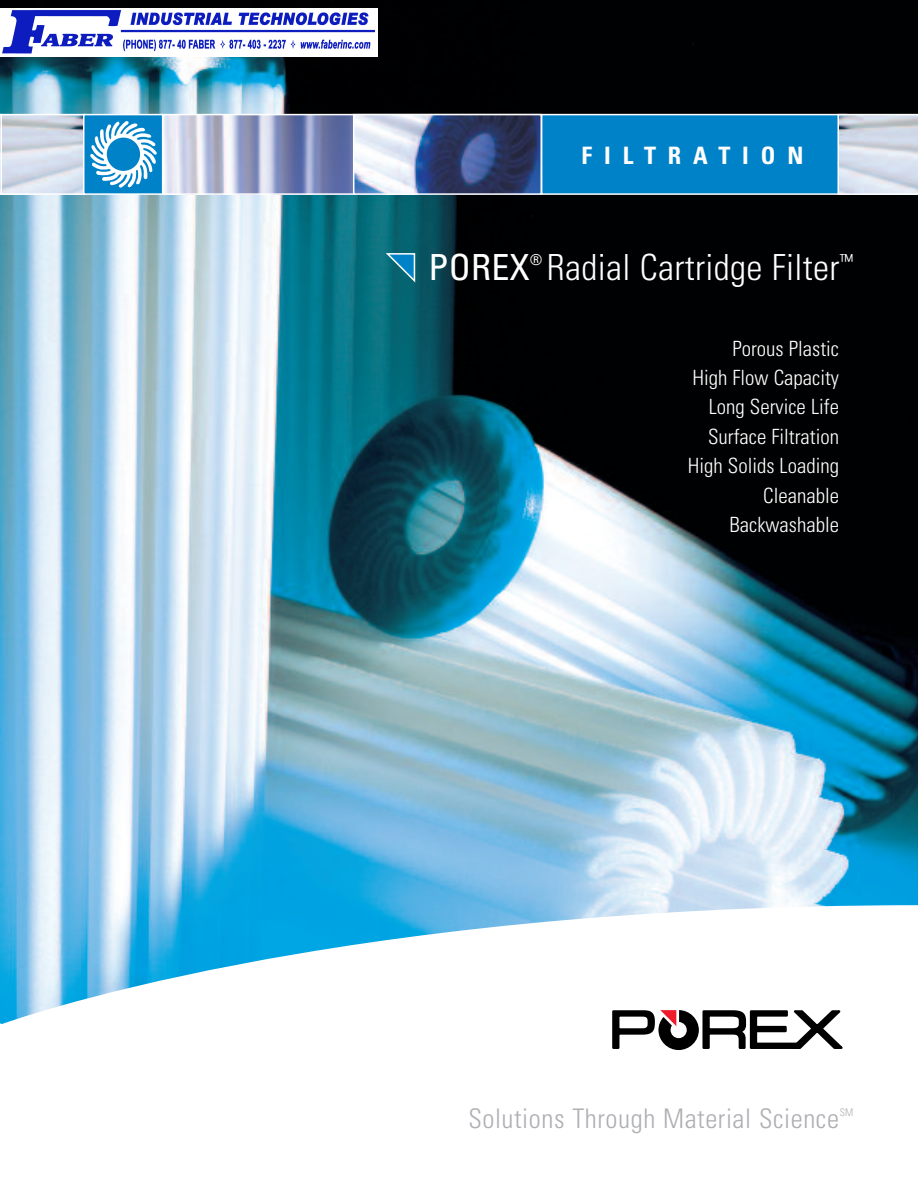
<style>
.page{position:relative;width:918px;height:1188px;background:#fff}
.page>*{position:absolute;margin:0;border:0;box-sizing:border-box;transform-origin:0 0}
.t1{font:300 condensed 36px "Univers";letter-spacing:.01em;color:#fff}
.t2{font:condensed 36px "Univers";letter-spacing:.01em;color:#fff}
.t3{font:300 condensed 27px "Univers";letter-spacing:.02em;color:#aeafb3}
.t4{font:700 condensed 24px "Univers";letter-spacing:.495em;color:#fff}
.t5{font:300 condensed 21px/29.4px "Univers";color:#fff;text-align:right}
.t6{font:condensed 15px "Univers";color:#fff}
.t7{font:300 condensed 10.5px "Univers";color:#aeafb3}
</style>
<div class="page">
<img style="left:157px;top:0;width:761px;height:900px">
<svg style="left:157px;top:900px;width:761px;height:151px"></svg>
<svg style="left:611px;top:1009px;width:236px;height:41px"></svg>
<svg style="left:386px;top:253px;width:29px;height:30px"></svg>
<div style="left:84px;top:115px;width:79px;height:79px;background:linear-gradient(to bottom,#0082c8,#0082c8)"></div>
<div style="left:542px;top:115px;width:304px;height:79px;background:#0082c8"></div>
<div style="left:541px;top:114px;width:306px;height:81px;border:2px solid #fff"></div>
<svg style="left:838px;top:114px;width:80px;height:81px;background:#d3dae6"></svg>
<img style="left:165px;top:117px;width:188px;height:75px">
<div style="left:162px;top:114px;width:379px;height:81px;border:2px solid #fff"></div>
<img style="left:356px;top:117px;width:183px;height:75px">
<div style="left:353px;top:114px;width:189px;height:81px;border:2px solid #fff"></div>
<svg style="left:0;top:0;width:157px;height:1024px;background:#95c5de"></svg>
<img style="left:0;top:9px;width:378px;height:47px">
<p class="t4" style="left:582px;top:147px;width:223px">FILTRATION</p>
<h1 class="t2" style="left:429px;top:254px;width:103px">POREX</h1>
<p class="t6" style="left:530px;top:254px;width:13px">®</p>
<h1 class="t1" style="left:547px;top:254px;width:307px">Radial Cartridge Filter<sup>™</sup></h1>
<p class="t5" style="left:688px;top:335px;width:153px">Porous Plastic<br>High Flow Capacity<br>Long Service Life<br>Surface Filtration<br>High Solids Loading<br>Cleanable<br>Backwashable</p>
<p class="t3" style="left:468px;top:1108px;width:372px">Solutions Through Material Science</p>
<p class="t7" style="left:840px;top:1108px;width:15px">SM</p>
</div>
